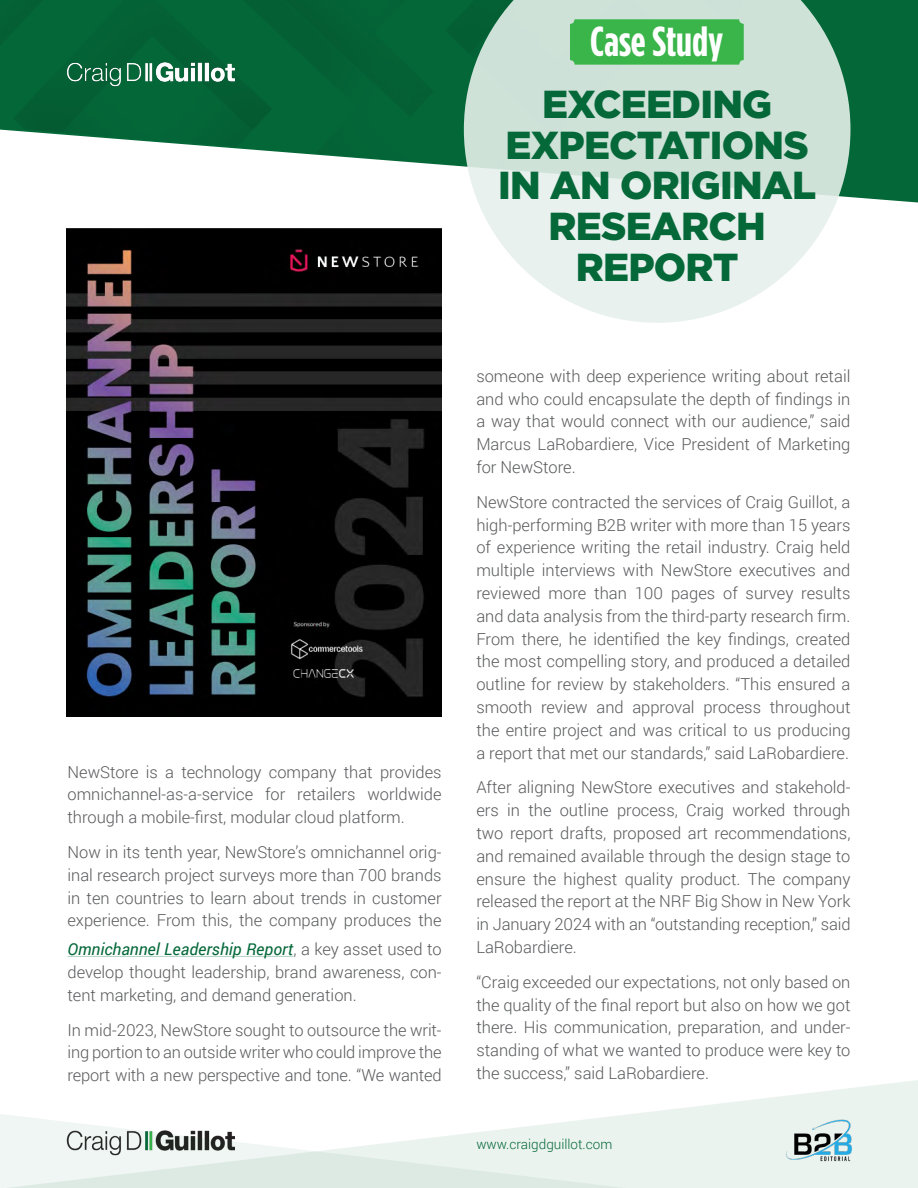
<style>
.page{position:relative;width:918px;height:1188px;background:#fff}
.page>*{position:absolute;margin:0;border:0;box-sizing:border-box;transform-origin:0 0}
.t1{font:700 42px "Gotham Condensed";color:#fff}
.t2{font:900 39px/40.8px "Gotham";letter-spacing:-.02em;color:#056839;text-align:center}
.t3{font:300 16.5px/22.8px "Roboto";color:#58595b;text-align:justify}
.t4{font:300 13.5px "Roboto";color:#056839}
.s1{font-weight:400;font-style:italic;color:#056839}
</style>
<div class="page">
<svg style="left:635px;top:1080px;width:283px;height:34px;fill:#f1f6f4"></svg>
<svg style="left:0;top:1114px;width:918px;height:74px;fill:#ebf3ef"></svg>
<img style="left:784px;top:1118px;width:77px;height:46px">
<img style="left:0;top:0;width:918px;height:202px">
<svg style="left:464px;top:0;width:386px;height:323px;fill:#cee2d8"></svg>
<img style="left:67px;top:59px;width:168px;height:29px">
<img style="left:67px;top:229px;width:375px;height:487px">
<hr style="left:68px;top:956px;width:225px;height:1px;background:#b4d2c4">
<div style="left:570px;top:19px;width:174px;height:46px;background:#39b54a;border-radius:5px"></div>
<p class="t3" style="left:68px;top:760px;width:376px">NewStore is a technology company that provides omnichannel-as-a-service for retailers worldwide through a mobile-first, modular cloud platform.</p>
<p class="t3" style="left:68px;top:840px;width:376px">Now in its tenth year, NewStore’s omnichannel orig&shy;inal research project surveys more than 700 brands in ten countries to learn about trends in customer experience. From this, the company produces the</p>
<p class="t3" style="left:68px;top:937px;width:376px"><span class="s1">Omnichannel Leadership Report</span>, a key asset used to develop thought leadership, brand awareness, con&shy;tent marketing, and demand generation.</p>
<p class="t3" style="left:68px;top:1018px;width:376px">In mid-2023, NewStore sought to outsource the writ&shy;ing portion to an outside writer who could improve the report with a new perspective and tone. “We wanted</p>
<h1 class="t1" style="left:590px;top:17px;width:135px">Case Study</h1>
<h2 class="t2" style="left:498px;top:83px;width:320px">EXCEEDING<br>EXPECTATIONS<br>IN AN ORIGINAL<br>RESEARCH<br>REPORT</h2>
<p class="t3" style="left:476px;top:364px;width:376px">someone with deep experience writing about retail and who could encapsulate the depth of findings in a way that would connect with our audience,” said Marcus LaRobardiere, Vice President of Marketing for NewStore.</p>
<p class="t3" style="left:476px;top:490px;width:376px">NewStore contracted the services of Craig Guillot, a high-performing B2B writer with more than 15 years of experience writing the retail industry. Craig held multiple interviews with NewStore executives and reviewed more than 100 pages of survey results and data analysis from the third-party research firm.<br>From there, he identified the key findings, created the most compelling story, and produced a detailed outline for review by stakeholders. “This ensured a smooth review and approval process throughout the entire project and was critical to us producing a report that met our standards,” said LaRobardiere.</p>
<p class="t3" style="left:476px;top:776px;width:376px">After aligning NewStore executives and stakehold&shy;ers in the outline process, Craig worked through two report drafts, proposed art recommendations, and remained available through the design stage to ensure the highest quality product. The company released the report at the NRF Big Show in New York in January 2024 with an “outstanding reception,” said LaRobardiere.</p>
<p class="t3" style="left:476px;top:970px;width:376px">“Craig exceeded our expectations, not only based on the quality of the final report but also on how we got there. His communication, preparation, and under&shy;standing of what we wanted to produce were key to the success,” said LaRobardiere.</p>
<p class="t4" style="left:476px;top:1135px;width:137px">www.craigdguillot.com</p>
</div>
